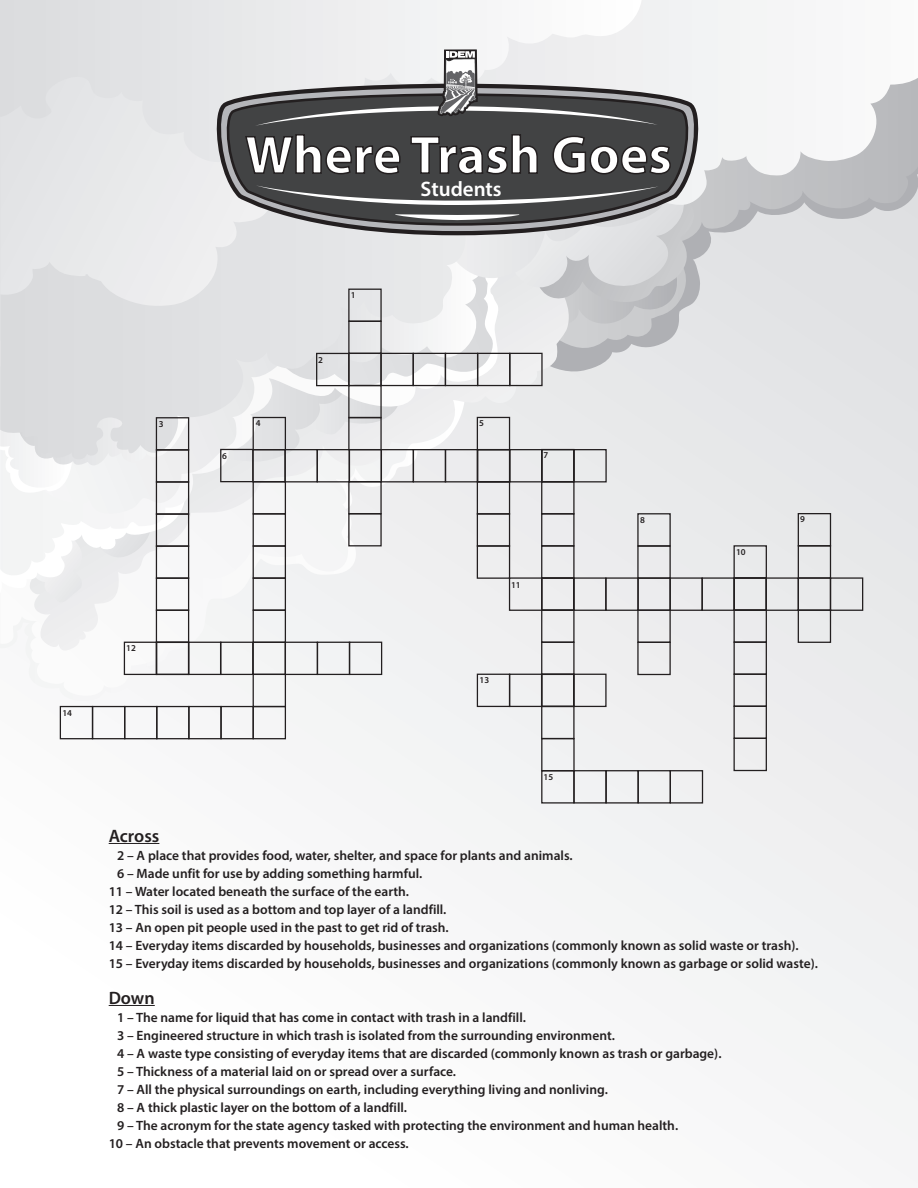
<style>
.page{position:relative;width:918px;height:1188px;background:#fff}
.page>*{position:absolute;margin:0;border:0;box-sizing:border-box;transform-origin:0 0}
.t1{font:700 54px "Myriad Pro";color:#fff}
.t2{font:600 21px "Myriad Pro";color:#fff}
.t3{font:600 18px "Myriad Pro";color:#231f20}
.t4{font:600 13.5px "Myriad Pro";color:#231f20}
.t5{font:600 9px "Myriad Pro";color:#231f20}
</style>
<div class="page">
<div style="left:0;top:0;width:918px;height:1187px;background:#f6f6f7"></div>
<svg style="left:725px;top:78px;width:193px;height:388px"></svg>
<svg style="left:0;top:0;width:518px;height:133px"></svg>
<div style="left:253px;top:706px;width:33px;height:33px;border:1px solid #231f20"></div>
<div style="left:253px;top:674px;width:33px;height:33px;border:1px solid #231f20"></div>
<div style="left:253px;top:642px;width:33px;height:33px;border:1px solid #231f20"></div>
<div style="left:253px;top:610px;width:33px;height:33px;border:1px solid #231f20"></div>
<div style="left:60px;top:706px;width:33px;height:33px;border:1px solid #231f20"></div>
<div style="left:92px;top:706px;width:33px;height:33px;border:1px solid #231f20"></div>
<div style="left:124px;top:706px;width:34px;height:33px;border:1px solid #231f20"></div>
<div style="left:156px;top:706px;width:34px;height:33px;border:1px solid #231f20"></div>
<div style="left:188px;top:706px;width:34px;height:33px;border:1px solid #231f20"></div>
<div style="left:220px;top:706px;width:34px;height:33px;border:1px solid #231f20"></div>
<div style="left:156px;top:610px;width:33px;height:33px;border:1px solid #231f20"></div>
<div style="left:734px;top:738px;width:33px;height:33px;border:1px solid #231f20"></div>
<div style="left:734px;top:706px;width:33px;height:33px;border:1px solid #231f20"></div>
<div style="left:734px;top:674px;width:33px;height:33px;border:1px solid #231f20"></div>
<div style="left:734px;top:641px;width:33px;height:34px;border:1px solid #231f20"></div>
<div style="left:734px;top:609px;width:33px;height:34px;border:1px solid #231f20"></div>
<div style="left:734px;top:545px;width:33px;height:34px;border:1px solid #231f20"></div>
<div style="left:124px;top:642px;width:33px;height:33px;border:1px solid #231f20"></div>
<div style="left:156px;top:642px;width:33px;height:33px;border:1px solid #231f20"></div>
<div style="left:188px;top:642px;width:33px;height:33px;border:1px solid #231f20"></div>
<div style="left:220px;top:642px;width:33px;height:33px;border:1px solid #231f20"></div>
<div style="left:285px;top:642px;width:33px;height:33px;border:1px solid #231f20"></div>
<div style="left:317px;top:642px;width:33px;height:33px;border:1px solid #231f20"></div>
<div style="left:349px;top:642px;width:33px;height:33px;border:1px solid #231f20"></div>
<div style="left:541px;top:738px;width:34px;height:33px;border:1px solid #231f20"></div>
<div style="left:541px;top:706px;width:34px;height:33px;border:1px solid #231f20"></div>
<div style="left:541px;top:642px;width:34px;height:33px;border:1px solid #231f20"></div>
<div style="left:541px;top:609px;width:34px;height:34px;border:1px solid #231f20"></div>
<div style="left:830px;top:577px;width:33px;height:34px;border:1px solid #231f20"></div>
<div style="left:798px;top:577px;width:33px;height:34px;border:1px solid #231f20"></div>
<div style="left:766px;top:577px;width:33px;height:34px;border:1px solid #231f20"></div>
<div style="left:734px;top:577px;width:33px;height:34px;border:1px solid #231f20"></div>
<div style="left:702px;top:577px;width:33px;height:34px;border:1px solid #231f20"></div>
<div style="left:573px;top:674px;width:34px;height:33px;border:1px solid #231f20"></div>
<div style="left:541px;top:674px;width:33px;height:33px;border:1px solid #231f20"></div>
<div style="left:509px;top:674px;width:33px;height:33px;border:1px solid #231f20"></div>
<div style="left:477px;top:674px;width:33px;height:33px;border:1px solid #231f20"></div>
<div style="left:670px;top:770px;width:33px;height:34px;border:1px solid #231f20"></div>
<div style="left:638px;top:770px;width:33px;height:34px;border:1px solid #231f20"></div>
<div style="left:605px;top:770px;width:34px;height:34px;border:1px solid #231f20"></div>
<div style="left:573px;top:770px;width:34px;height:34px;border:1px solid #231f20"></div>
<div style="left:541px;top:770px;width:34px;height:34px;border:1px solid #231f20"></div>
<div style="left:798px;top:609px;width:33px;height:34px;border:1px solid #231f20"></div>
<div style="left:798px;top:545px;width:33px;height:34px;border:1px solid #231f20"></div>
<div style="left:798px;top:513px;width:33px;height:33px;border:1px solid #231f20"></div>
<div style="left:637px;top:642px;width:34px;height:33px;border:1px solid #231f20"></div>
<div style="left:637px;top:610px;width:34px;height:33px;border:1px solid #231f20"></div>
<hr style="left:109px;top:843px;width:50px;height:1px;background:#231f20">
<hr style="left:109px;top:1005px;width:46px;height:1px;background:#231f20">
<svg style="left:220px;top:92px;width:471px;height:41px;background:#575859"></svg>
<svg style="left:255px;top:49px;width:403px;height:77px"></svg>
<svg style="left:0;top:133px;width:725px;height:493px"></svg>
<h1 class="t1" style="left:245px;top:120px;width:428px">Where Trash Goes</h1>
<h2 class="t2" style="left:421px;top:176px;width:83px">Students</h2>
<p class="t5" style="left:62px;top:707px;width:11px">14</p>
<p class="t5" style="left:159px;top:418px;width:6px">3</p>
<p class="t5" style="left:256px;top:417px;width:6px">4</p>
<p class="t5" style="left:222px;top:450px;width:6px">6</p>
<p class="t5" style="left:318px;top:354px;width:6px">2</p>
<p class="t5" style="left:351px;top:290px;width:6px">1</p>
<p class="t5" style="left:126px;top:643px;width:11px">12</p>
<p class="t5" style="left:479px;top:418px;width:6px">5</p>
<p class="t5" style="left:544px;top:450px;width:6px">7</p>
<p class="t5" style="left:511px;top:579px;width:11px">11</p>
<p class="t5" style="left:480px;top:675px;width:11px">13</p>
<p class="t5" style="left:544px;top:772px;width:11px">15</p>
<p class="t5" style="left:640px;top:515px;width:6px">8</p>
<p class="t5" style="left:736px;top:546px;width:11px">10</p>
<p class="t5" style="left:800px;top:513px;width:6px">9</p>
<h3 class="t3" style="left:109px;top:824px;width:52px">Across</h3>
<p class="t4" style="left:117px;top:847px;width:457px">2 – A place that provides food, water, shelter, and space for plants and animals.</p>
<p class="t4" style="left:117px;top:865px;width:307px">6 – Made unfit for use by adding something harmful.</p>
<p class="t4" style="left:109px;top:883px;width:302px">11 – Water located beneath the surface of the earth.</p>
<p class="t4" style="left:109px;top:901px;width:339px">12 – This soil is used as a bottom and top layer of a landfill.</p>
<p class="t4" style="left:109px;top:919px;width:342px">13 – An open pit people used in the past to get rid of trash.</p>
<p class="t4" style="left:109px;top:937px;width:692px">14 – Everyday items discarded by households, businesses and organizations (commonly known as solid waste or trash).</p>
<p class="t4" style="left:109px;top:955px;width:711px">15 – Everyday items discarded by households, businesses and organizations (commonly known as garbage or solid waste).</p>
<h3 class="t3" style="left:109px;top:986px;width:48px">Down</h3>
<p class="t4" style="left:117px;top:1009px;width:410px">1 – The name for liquid that has come in contact with trash in a landfill.</p>
<p class="t4" style="left:117px;top:1027px;width:499px">3 – Engineered structure in which trash is isolated from the surrounding environment.</p>
<p class="t4" style="left:117px;top:1045px;width:606px">4 – A waste type consisting of everyday items that are discarded (commonly known as trash or garbage).</p>
<p class="t4" style="left:117px;top:1063px;width:341px">5 – Thickness of a material laid on or spread over a surface.</p>
<p class="t4" style="left:117px;top:1081px;width:492px">7 – All the physical surroundings on earth, including everything living and nonliving.</p>
<p class="t4" style="left:117px;top:1099px;width:291px">8 – A thick plastic layer on the bottom of a landfill.</p>
<p class="t4" style="left:117px;top:1117px;width:563px">9 – The acronym for the state agency tasked with protecting the environment and human health.</p>
<p class="t4" style="left:109px;top:1135px;width:302px">10 – An obstacle that prevents movement or access.</p>
</div>
